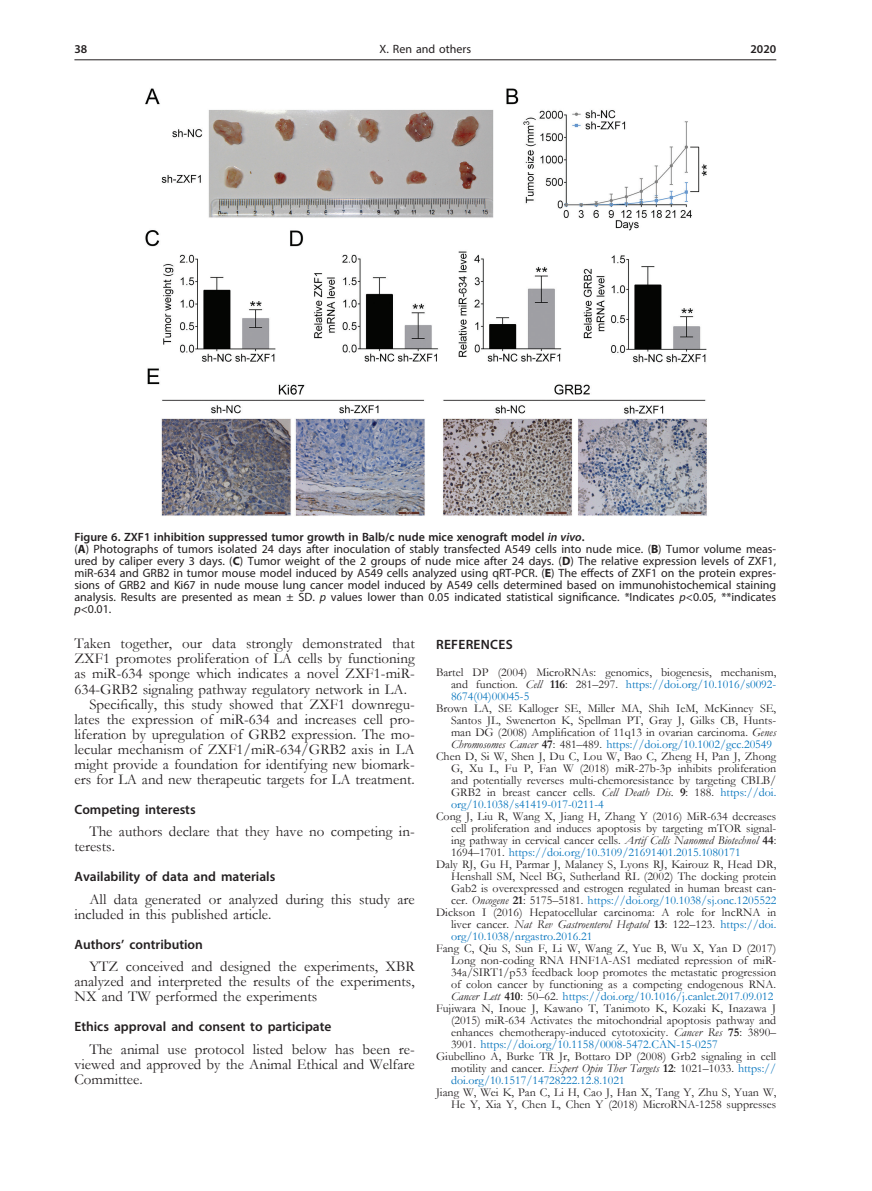
<style>
.page{position:relative;width:872px;height:1191px;background:#fff}
.page>*{position:absolute;margin:0;border:0;box-sizing:border-box;transform-origin:0 0}
.Body_tekst{font:15px/15px "Garamond";color:#231f20;text-align:justify}
.Tytul_2{font:600 13.5px "Myriad Pro";color:#231f20}
.Tytul_1{font:600 13.5px "Myriad Pro";letter-spacing:.02em;color:#231f20}
.Ref{font:12px/12px "Garamond";color:#231f20;text-align:justify}
.Figure_1{font:12px/12px "Myriad Pro";color:#231f20;text-align:justify}
.Figure{font:600 12px "Myriad Pro";color:#231f20}
.s1{font-style:italic}
.s2{font-weight:700}
.s3{color:#0072bc}
</style>
<div class="page">
<hr style="left:74px;top:59px;width:702px;height:1px;background:#231f20">
<img style="left:145px;top:88px;width:562px;height:428px">
<p class="Figure" style="left:74px;top:42px;width:14px">38</p>
<p class="Figure_1" style="left:379px;top:43px;width:93px">X. Ren and others</p>
<p class="Figure" style="left:750px;top:42px;width:27px">2020</p>
<p class="Figure" style="left:74px;top:529px;width:511px">Figure 6. ZXF1 inhibition suppressed tumor growth in Balb/c nude mice xenograft model <span class="s1">in vivo</span>.</p>
<p class="Figure_1" style="left:74px;top:542px;width:703px">(<span class="s2">A</span>) Photographs of tumors isolated 24 days after inoculation of stably transfected A549 cells into nude mice. (<span class="s2">B</span>) Tumor volume meas&shy;ured by caliper every 3 days. (<span class="s2">C</span>) Tumor weight of the 2 groups of nude mice after 24 days. (<span class="s2">D</span>) The relative expression levels of ZXF1, miR-634 and GRB2 in tumor mouse model induced by A549 cells analyzed using qRT-PCR. (<span class="s2">E</span>) The effects of ZXF1 on the protein expres&shy;sions of GRB2 and Ki67 in nude mouse lung cancer model induced by A549 cells determined based on immunohistochemical staining analysis. Results are presented as mean ± SD. <span class="s1">p</span> values lower than 0.05 indicated statistical significance. *Indicates <span class="s1">p</span>&lt;0.05, **indicates <span class="s1">p</span>&lt;0.01.</p>
<p class="Body_tekst" style="left:74px;top:636px;width:342px">Taken together, our data strongly demonstrated that ZXF1 promotes proliferation of LA cells by functioning as miR-634 sponge which indicates a novel ZXF1-miR-634-GRB2 signaling pathway regulatory network in LA.</p>
<p class="Body_tekst" style="left:74px;top:696px;width:342px;text-indent:15px">Specifically, this study showed that ZXF1 downregu&shy;lates the expression of miR-634 and increases cell pro&shy;liferation by upregulation of GRB2 expression. The mo&shy;lecular mechanism of ZXF1/miR-634/GRB2 axis in LA might provide a foundation for identifying new biomark&shy;ers for LA and new therapeutic targets for LA treatment.</p>
<p class="Tytul_2" style="left:74px;top:800px;width:123px">Competing interests</p>
<p class="Body_tekst" style="left:74px;top:823px;width:342px;text-indent:15px">The authors declare that they have no competing in&shy;terests.</p>
<p class="Tytul_2" style="left:74px;top:868px;width:202px">Availability of data and materials</p>
<p class="Body_tekst" style="left:74px;top:891px;width:342px;text-indent:15px">All data generated or analyzed during this study are included in this published article.</p>
<p class="Tytul_2" style="left:74px;top:935px;width:130px">Authors’ contribution</p>
<p class="Body_tekst" style="left:74px;top:958px;width:342px;text-indent:15px">YTZ conceived and designed the experiments, XBR analyzed and interpreted the results of the experiments, NX and TW performed the experiments</p>
<p class="Tytul_2" style="left:74px;top:1018px;width:258px">Ethics approval and consent to participate</p>
<p class="Body_tekst" style="left:74px;top:1041px;width:342px;text-indent:15px">The animal use protocol listed below has been re&shy;viewed and approved by the Animal Ethical and Welfare Committee.</p>
<p class="Tytul_1" style="left:436px;top:635px;width:78px">REFERENCES</p>
<p class="Ref" style="left:451px;top:665px;width:327px;text-indent:-15px">Bartel DP (2004) MicroRNAs: genomics, biogenesis, mechanism, and function. <span class="s1">Cell</span> <span class="s2">116</span>: 281–297. <span class="s3">https://doi.org/10.1016/s0092- 8674(04)00045-5</span></p>
<p class="Ref" style="left:451px;top:701px;width:327px;text-indent:-15px">Brown LA, SE Kalloger SE, Miller MA, Shih IeM, McKinney SE, Santos JL, Swenerton K, Spellman PT, Gray J, Gilks CB, Hunts&shy;man DG (2008) Amplification of 11q13 in ovarian carcinoma. <span class="s1">Genes Chromosomes Cancer</span> <span class="s2">47</span>: 481–489. <span class="s3">https://doi.org/10.1002/gcc.20549</span></p>
<p class="Ref" style="left:451px;top:749px;width:327px;text-indent:-15px">Chen D, Si W, Shen J, Du C, Lou W, Bao C, Zheng H, Pan J, Zhong G, Xu L, Fu P, Fan W (2018) miR-27b-3p inhibits proliferation and potentially reverses multi-chemoresistance by targeting CBLB/ GRB2 in breast cancer cells. <span class="s1">Cell Death Dis.</span> <span class="s2">9</span>: 188. <span class="s3">https://doi. org/10.1038/s41419-017-0211-4</span></p>
<p class="Ref" style="left:451px;top:809px;width:327px;text-indent:-15px">Cong J, Liu R, Wang X, Jiang H, Zhang Y (2016) MiR-634 decreases cell proliferation and induces apoptosis by targeting mTOR signal&shy;ing pathway in cervical cancer cells. <span class="s1">Artif Cells Nanomed Biotechnol</span> <span class="s2">44</span>:<br>1694–1701. <span class="s3">https://doi.org/10.3109/21691401.2015.1080171</span></p>
<p class="Ref" style="left:451px;top:857px;width:327px;text-indent:-15px">Daly RJ, Gu H, Parmar J, Malaney S, Lyons RJ, Kairouz R, Head DR, Henshall SM, Neel BG, Sutherland RL (2002) The docking protein Gab2 is overexpressed and estrogen regulated in human breast can&shy;cer. <span class="s1">Oncogene</span> <span class="s2">21</span>: 5175–5181. <span class="s3">https://doi.org/10.1038/sj.onc.1205522</span></p>
<p class="Ref" style="left:451px;top:905px;width:327px;text-indent:-15px">Dickson I (2016) Hepatocellular carcinoma: A role for lncRNA in liver cancer. <span class="s1">Nat Rev Gastroenterol Hepatol</span> <span class="s2">13</span>: 122–123. <span class="s3">https://doi. org/10.1038/nrgastro.2016.21</span></p>
<p class="Ref" style="left:451px;top:941px;width:327px;text-indent:-15px">Fang C, Qiu S, Sun F, Li W, Wang Z, Yue B, Wu X, Yan D (2017)<br>Long non-coding RNA HNF1A-AS1 mediated repression of miR-34a/SIRT1/p53 feedback loop promotes the metastatic progression of colon cancer by functioning as a competing endogenous RNA.<br><span class="s1">Cancer Lett</span> <span class="s2">410</span>: 50–62. <span class="s3">https://doi.org/10.1016/j.canlet.2017.09.012</span></p>
<p class="Ref" style="left:451px;top:1001px;width:327px;text-indent:-15px">Fujiwara N, Inoue J, Kawano T, Tanimoto K, Kozaki K, Inazawa J (2015) miR-634 Activates the mitochondrial apoptosis pathway and enhances chemotherapy-induced cytotoxicity. <span class="s1">Cancer Res</span> <span class="s2">75</span>: 3890– 3901. <span class="s3">https://doi.org/10.1158/0008-5472.CAN-15-0257</span></p>
<p class="Ref" style="left:451px;top:1049px;width:327px;text-indent:-15px">Giubellino A, Burke TR Jr, Bottaro DP (2008) Grb2 signaling in cell motility and cancer. <span class="s1">Expert Opin Ther Targets</span> <span class="s2">12</span>: 1021–1033. <span class="s3">https:// doi.org/10.1517/14728222.12.8.1021</span></p>
<p class="Ref" style="left:436px;top:1085px;width:342px;text-align:right">Jiang W, Wei K, Pan C, Li H, Cao J, Han X, Tang Y, Zhu S, Yuan W,<br>He Y, Xia Y, Chen L, Chen Y (2018) MicroRNA-1258 suppresses</p>
</div>
